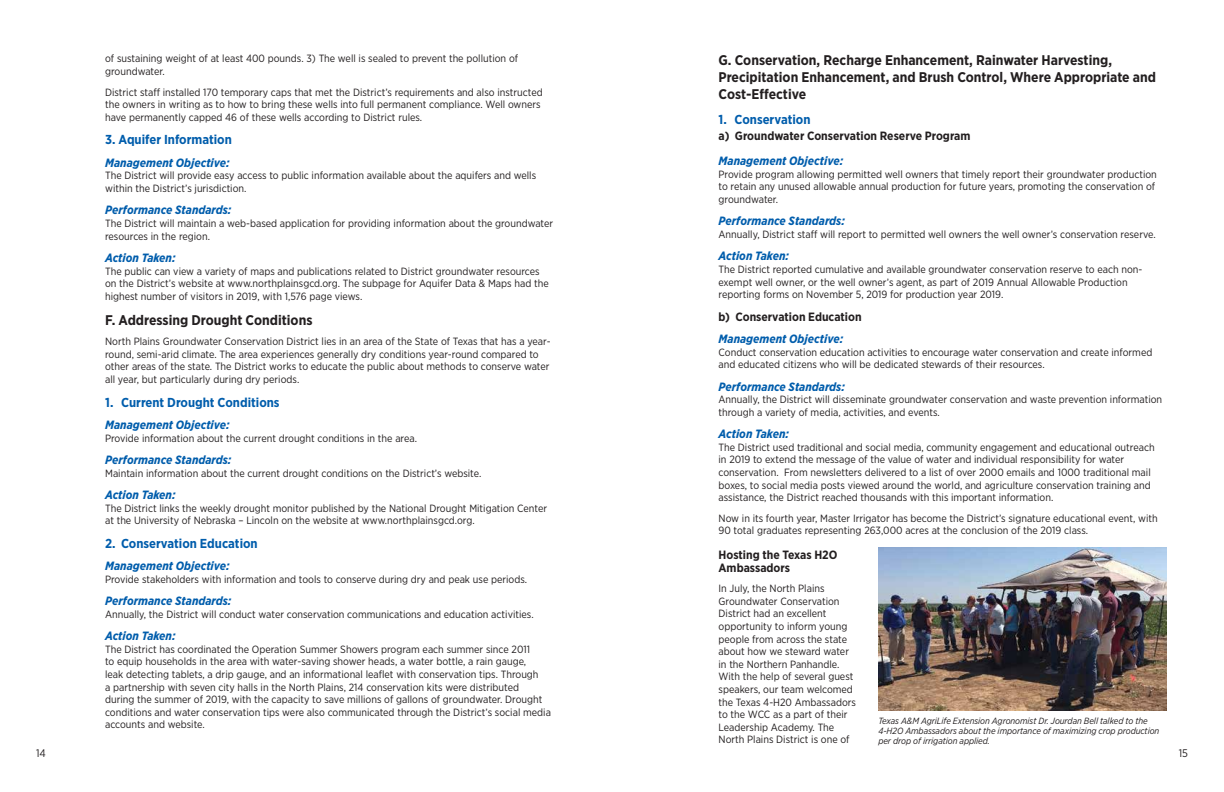
<style>
.page{position:relative;width:1224px;height:792px;background:#fff}
.page>*{position:absolute;margin:0;border:0;box-sizing:border-box;transform-origin:0 0}
.t1{font:700 14px/16.8px "Gotham Narrow";color:#231f20}
.t2{font:700 13px "Gotham Narrow";color:#005dac}
.t3{font:italic 700 12px "Gotham Narrow";color:#005dac}
.t4{font:700 12px/12.6px "Gotham Narrow";color:#231f20}
.t5{font:11px "Gotham Narrow";color:#231f20}
.t6{font:10.5px/12.6px "Gotham Narrow";color:#231f20}
.t7{font:italic 9px/10px "Gotham Narrow";letter-spacing:-.005em;color:#231f20}
</style>
<div class="page">
<img style="left:878px;top:548px;width:288px;height:163px">
<p class="t6" style="left:105px;top:52px;width:415px">of sustaining weight of at least 400 pounds. 3) The well is sealed to prevent the pollution of groundwater.</p>
<p class="t6" style="left:105px;top:85px;width:439px">District staff installed 170 temporary caps that met the District’s requirements and also instructed the owners in writing as to how to bring these wells into full permanent compliance. Well owners have permanently capped 46 of these wells according to District rules.</p>
<p class="t2" style="left:105px;top:131px;width:128px">3. Aquifer Information</p>
<p class="t3" style="left:105px;top:155px;width:126px">Management Objective:</p>
<p class="t6" style="left:105px;top:169px;width:433px">The District will provide easy access to public information available about the aquifers and wells within the District’s jurisdiction.</p>
<p class="t3" style="left:105px;top:202px;width:128px">Performance Standards:</p>
<p class="t6" style="left:105px;top:217px;width:450px">The District will maintain a web-based application for providing information about the groundwater resources in the region.</p>
<p class="t3" style="left:105px;top:250px;width:72px">Action Taken:</p>
<p class="t6" style="left:105px;top:264px;width:445px">The public can view a variety of maps and publications related to District groundwater resources on the District’s website at www.northplainsgcd.org. The subpage for Aquifer Data &amp; Maps had the highest number of visitors in 2019, with 1,576 page views.</p>
<h1 class="t1" style="left:105px;top:311px;width:209px">F. Addressing Drought Conditions</h1>
<p class="t6" style="left:105px;top:335px;width:447px">North Plains Groundwater Conservation District lies in an area of the State of Texas that has a year&shy;round, semi-arid climate. The area experiences generally dry conditions year-round compared to other areas of the state. The District works to educate the public about methods to conserve water all year, but particularly during dry periods.</p>
<p class="t2" style="left:105px;top:394px;width:176px">1. Current Drought Conditions</p>
<p class="t3" style="left:105px;top:417px;width:126px">Management Objective:</p>
<p class="t6" style="left:105px;top:431px;width:313px">Provide information about the current drought conditions in the area.</p>
<p class="t3" style="left:105px;top:452px;width:128px">Performance Standards:</p>
<p class="t6" style="left:105px;top:466px;width:378px">Maintain information about the current drought conditions on the District’s website.</p>
<p class="t3" style="left:105px;top:487px;width:72px">Action Taken:</p>
<p class="t6" style="left:105px;top:501px;width:444px">The District links the weekly drought monitor published by the National Drought Mitigation Center at the University of Nebraska – Lincoln on the website at www.northplainsgcd.org.</p>
<p class="t2" style="left:105px;top:535px;width:154px">2. Conservation Education</p>
<p class="t3" style="left:105px;top:558px;width:126px">Management Objective:</p>
<p class="t6" style="left:105px;top:573px;width:424px">Provide stakeholders with information and tools to conserve during dry and peak use periods.</p>
<p class="t3" style="left:105px;top:593px;width:128px">Performance Standards:</p>
<p class="t6" style="left:105px;top:608px;width:430px">Annually, the District will conduct water conservation communications and education activities.</p>
<p class="t3" style="left:105px;top:628px;width:72px">Action Taken:</p>
<p class="t6" style="left:105px;top:643px;width:447px">The District has coordinated the Operation Summer Showers program each summer since 2011<br>to equip households in the area with water-saving shower heads, a water bottle, a rain gauge,<br>leak detecting tablets, a drip gauge, and an informational leaflet with conservation tips. Through<br>a partnership with seven city halls in the North Plains, 214 conservation kits were distributed during the summer of 2019, with the capacity to save millions of gallons of groundwater. Drought conditions and water conservation tips were also communicated through the District’s social media accounts and website.</p>
<h1 class="t1" style="left:719px;top:52px;width:439px">G. Conservation, Recharge Enhancement, Rainwater Harvesting,<br>Precipitation Enhancement, and Brush Control, Where Appropriate and<br>Cost-Effective</h1>
<p class="t2" style="left:719px;top:111px;width:93px">1. Conservation</p>
<p class="t4" style="left:719px;top:130px;width:253px">a) Groundwater Conservation Reserve Program</p>
<p class="t3" style="left:719px;top:153px;width:126px">Management Objective:</p>
<p class="t6" style="left:719px;top:168px;width:440px">Provide program allowing permitted well owners that timely report their groundwater production to retain any unused allowable annual production for future years, promoting the conservation of groundwater.</p>
<p class="t3" style="left:719px;top:213px;width:128px">Performance Standards:</p>
<p class="t6" style="left:719px;top:228px;width:439px">Annually, District staff will report to permitted well owners the well owner’s conservation reserve.</p>
<p class="t3" style="left:719px;top:248px;width:72px">Action Taken:</p>
<p class="t6" style="left:719px;top:263px;width:425px">The District reported cumulative and available groundwater conservation reserve to each non&shy;exempt well owner, or the well owner’s agent, as part of 2019 Annual Allowable Production reporting forms on November 5, 2019 for production year 2019.</p>
<p class="t4" style="left:719px;top:310px;width:145px">b) Conservation Education</p>
<p class="t3" style="left:719px;top:331px;width:126px">Management Objective:</p>
<p class="t6" style="left:719px;top:345px;width:435px">Conduct conservation education activities to encourage water conservation and create informed and educated citizens who will be dedicated stewards of their resources.</p>
<p class="t3" style="left:719px;top:379px;width:128px">Performance Standards:</p>
<p class="t6" style="left:719px;top:393px;width:445px">Annually, the District will disseminate groundwater conservation and waste prevention information through a variety of media, activities, and events.</p>
<p class="t3" style="left:719px;top:426px;width:72px">Action Taken:</p>
<p class="t6" style="left:719px;top:441px;width:438px">The District used traditional and social media, community engagement and educational outreach in 2019 to extend the message of the value of water and individual responsibility for water conservation. From newsletters delivered to a list of over 2000 emails and 1000 traditional mail boxes, to social media posts viewed around the world, and agriculture conservation training and assistance, the District reached thousands with this important information.</p>
<p class="t6" style="left:719px;top:512px;width:441px">Now in its fourth year, Master Irrigator has become the District’s signature educational event, with<br>90 total graduates representing 263,000 acres at the conclusion of the 2019 class.</p>
<p class="t4" style="left:719px;top:548px;width:120px">Hosting the Texas H2O<br>Ambassadors</p>
<p class="t6" style="left:719px;top:582px;width:139px">In July, the North Plains<br>Groundwater Conservation<br>District had an excellent opportunity to inform young people from across the state about how we steward water in the Northern Panhandle.<br>With the help of several guest speakers, our team welcomed the Texas 4-H20 Ambassadors to the WCC as a part of their<br>Leadership Academy. The<br>North Plains District is one of</p>
<p class="t7" style="left:878px;top:716px;width:283px">Texas A&amp;M AgriLife Extension Agronomist Dr. Jourdan Bell talked to the<br>4-H2O Ambassadors about the importance of maximizing crop production per drop of irrigation applied.</p>
<p class="t5" style="left:36px;top:746px;width:11px">14</p>
<p class="t5" style="left:1179px;top:746px;width:11px">15</p>
</div>
